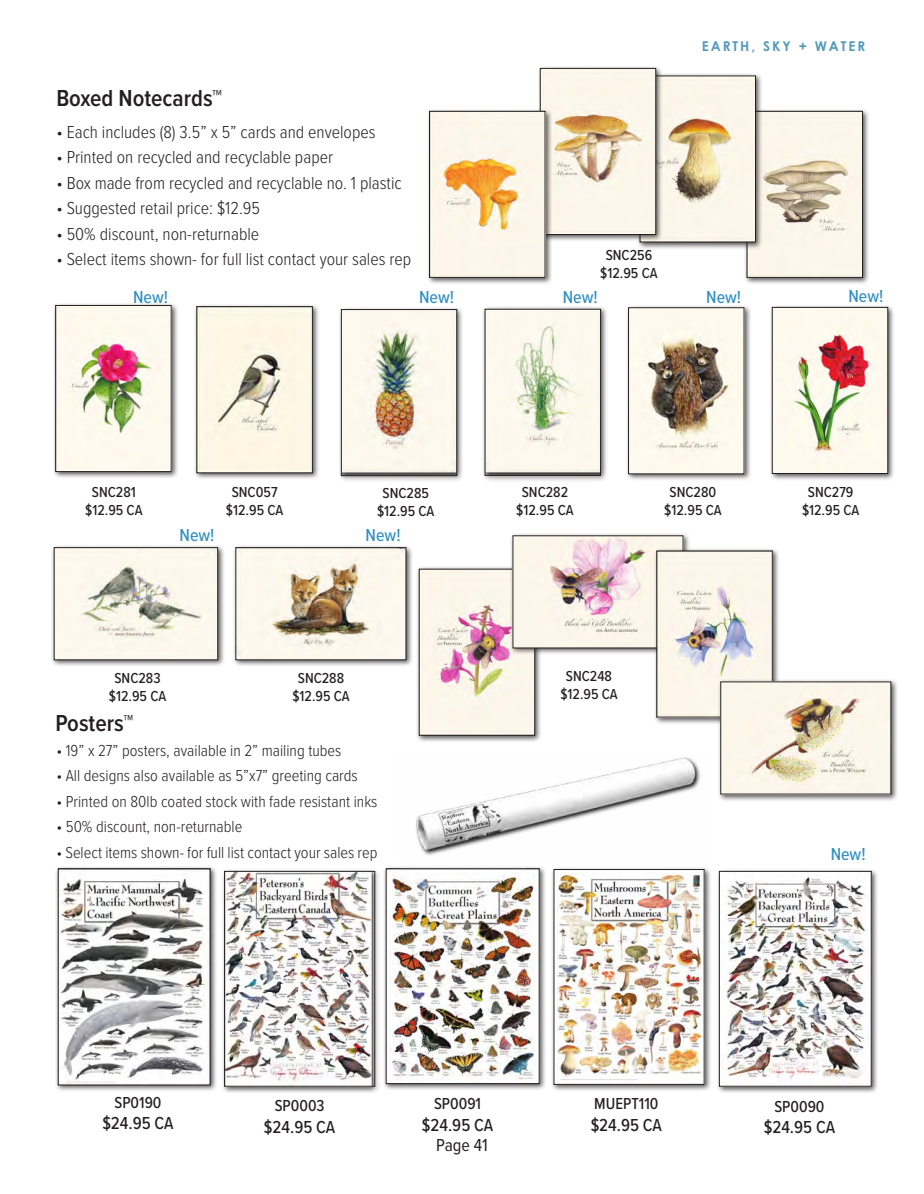
<style>
.page{position:relative;width:924px;height:1194px;background:#fff}
.page>*{position:absolute;margin:0;border:0;box-sizing:border-box;transform-origin:0 0}
.t1{font:600 24px "Proxima Nova Cond";color:#231f20}
.Description_-_catalo{font:300 18px "Proxima Nova Cond";color:#231f20}
.t2{font:500 18px "Proxima Nova Cond";color:#231f20}
.t3{font:500 18px "Proxima Nova Cond";color:#3090c2}
.t4{font:18px "Proxima Nova Cond";color:#231f20}
.Description_-_catalo-2{font:300 16.5px "Proxima Nova Cond";color:#231f20}
.t5{font:500 16.5px "Proxima Nova Cond";color:#231f20}
.t6{font:500 15px "Proxima Nova Cond";color:#231f20}
.PAGE_TITLE{font:700 13.5px "Century Gothic";letter-spacing:.15em;color:#539abd}
</style>
<div class="page">
<div style="left:744px;top:108px;width:126px;height:177px;background:#231f20;opacity:.75"></div>
<img style="left:749px;top:113px;width:112px;height:163px">
<div style="left:747px;top:111px;width:116px;height:167px;border:1px solid #231f20"></div>
<div style="left:637px;top:73px;width:126px;height:176px;background:#231f20;opacity:.75"></div>
<img style="left:663px;top:78px;width:91px;height:162px">
<div style="left:640px;top:76px;width:116px;height:166px;border:1px solid #231f20"></div>
<div style="left:537px;top:65px;width:126px;height:177px;background:#231f20;opacity:.75"></div>
<img style="left:542px;top:70px;width:112px;height:163px">
<div style="left:540px;top:68px;width:116px;height:167px;border:1px solid #231f20"></div>
<div style="left:716px;top:868px;width:163px;height:225px;background:#231f20;opacity:.75"></div>
<img style="left:721px;top:873px;width:148px;height:211px">
<div style="left:719px;top:871px;width:152px;height:215px;border:1px solid #231f20"></div>
<div style="left:222px;top:868px;width:160px;height:225px;background:#231f20;opacity:.75"></div>
<img style="left:226px;top:873px;width:147px;height:211px">
<div style="left:224px;top:871px;width:151px;height:215px;border:1px solid #231f20"></div>
<div style="left:383px;top:866px;width:164px;height:225px;background:#231f20;opacity:.75"></div>
<img style="left:388px;top:871px;width:149px;height:211px">
<div style="left:551px;top:866px;width:160px;height:226px;background:#231f20;opacity:.75"></div>
<img style="left:556px;top:871px;width:146px;height:212px">
<div style="left:554px;top:869px;width:150px;height:216px;border:1px solid #231f20"></div>
<div style="left:233px;top:545px;width:180px;height:122px;background:#231f20;opacity:.75"></div>
<img style="left:238px;top:549px;width:166px;height:109px">
<div style="left:236px;top:547px;width:170px;height:113px;border:1px solid #231f20"></div>
<div style="left:426px;top:108px;width:126px;height:177px;background:#231f20;opacity:.75"></div>
<img style="left:431px;top:113px;width:112px;height:163px">
<div style="left:429px;top:111px;width:116px;height:167px;border:1px solid #231f20"></div>
<div style="left:55px;top:866px;width:163px;height:226px;background:#231f20;opacity:.75"></div>
<img style="left:60px;top:871px;width:148px;height:212px">
<img style="left:416px;top:757px;width:285px;height:98px">
<div style="left:51px;top:545px;width:174px;height:122px;background:#231f20;opacity:.75"></div>
<img style="left:56px;top:549px;width:160px;height:109px">
<div style="left:54px;top:547px;width:164px;height:113px;border:1px solid #231f20"></div>
<div style="left:482px;top:306px;width:126px;height:177px;background:#231f20;opacity:.75"></div>
<img style="left:487px;top:311px;width:112px;height:163px">
<div style="left:485px;top:309px;width:116px;height:167px;border:1px solid #231f20"></div>
<div style="left:416px;top:566px;width:126px;height:177px;background:#231f20;opacity:.75"></div>
<img style="left:421px;top:571px;width:112px;height:162px">
<div style="left:419px;top:569px;width:116px;height:166px;border:1px solid #231f20"></div>
<div style="left:194px;top:304px;width:126px;height:176px;background:#231f20;opacity:.75"></div>
<img style="left:199px;top:309px;width:112px;height:162px">
<div style="left:197px;top:307px;width:116px;height:166px;border:1px solid #231f20"></div>
<div style="left:53px;top:302px;width:125px;height:177px;background:#231f20;opacity:.75"></div>
<img style="left:57px;top:307px;width:112px;height:163px">
<div style="left:55px;top:305px;width:116px;height:167px;border:1px solid #231f20"></div>
<div style="left:338px;top:306px;width:126px;height:177px;background:#231f20;opacity:.75"></div>
<img style="left:343px;top:311px;width:112px;height:163px">
<div style="left:341px;top:309px;width:116px;height:167px;border:1px solid #231f20"></div>
<div style="left:769px;top:304px;width:126px;height:177px;background:#231f20;opacity:.75"></div>
<img style="left:774px;top:309px;width:112px;height:163px">
<div style="left:772px;top:307px;width:116px;height:167px;border:1px solid #231f20"></div>
<div style="left:625px;top:305px;width:126px;height:176px;background:#231f20;opacity:.75"></div>
<img style="left:630px;top:310px;width:112px;height:162px">
<div style="left:628px;top:308px;width:116px;height:166px;border:1px solid #231f20"></div>
<div style="left:510px;top:533px;width:180px;height:122px;background:#231f20;opacity:.75"></div>
<img style="left:515px;top:538px;width:166px;height:108px">
<div style="left:654px;top:548px;width:126px;height:176px;background:#231f20;opacity:.75"></div>
<img style="left:659px;top:553px;width:111px;height:162px">
<div style="left:718px;top:679px;width:180px;height:122px;background:#231f20;opacity:.75"></div>
<img style="left:723px;top:684px;width:166px;height:108px">
<p class="t1" style="left:56px;top:81px;width:167px">Boxed Notecards™</p>
<p class="Description_-_catalo" style="left:56px;top:118px;width:321px">• Each includes (8) 3.5” x 5” cards and envelopes</p>
<p class="Description_-_catalo" style="left:56px;top:144px;width:278px">• Printed on recycled and recyclable paper</p>
<p class="Description_-_catalo" style="left:56px;top:169px;width:347px">• Box made from recycled and recyclable no. 1 plastic</p>
<p class="Description_-_catalo" style="left:56px;top:195px;width:205px">• Suggested retail price: $12.95</p>
<p class="Description_-_catalo" style="left:56px;top:220px;width:204px">• 50% discount, non-returnable</p>
<p class="Description_-_catalo" style="left:56px;top:246px;width:356px">• Select items shown- for full list contact your sales rep</p>
<p class="t3" style="left:133px;top:284px;width:36px">New!</p>
<p class="t3" style="left:419px;top:284px;width:36px">New!</p>
<p class="PAGE_TITLE" style="left:702px;top:36px;width:165px">EARTH, SKY + WATER</p>
<p class="t6" style="left:606px;top:244px;width:48px">SNC256</p>
<p class="t6" style="left:600px;top:262px;width:59px">$12.95 CA</p>
<p class="t3" style="left:563px;top:283px;width:36px">New!</p>
<p class="t3" style="left:706px;top:283px;width:36px">New!</p>
<p class="t3" style="left:848px;top:283px;width:36px">New!</p>
<p class="t6" style="left:92px;top:481px;width:45px">SNC281</p>
<p class="t6" style="left:85px;top:499px;width:59px">$12.95 CA</p>
<p class="t6" style="left:232px;top:481px;width:47px">SNC057</p>
<p class="t6" style="left:226px;top:499px;width:59px">$12.95 CA</p>
<p class="t6" style="left:383px;top:482px;width:48px">SNC285</p>
<p class="t6" style="left:377px;top:500px;width:59px">$12.95 CA</p>
<p class="t3" style="left:180px;top:522px;width:36px">New!</p>
<p class="t3" style="left:366px;top:522px;width:36px">New!</p>
<p class="t6" style="left:114px;top:667px;width:48px">SNC283</p>
<p class="t6" style="left:109px;top:685px;width:59px">$12.95 CA</p>
<p class="t1" style="left:55px;top:705px;width:79px">Posters™</p>
<p class="t6" style="left:298px;top:667px;width:48px">SNC288</p>
<p class="t6" style="left:292px;top:685px;width:59px">$12.95 CA</p>
<p class="Description_-_catalo-2" style="left:56px;top:738px;width:287px">• 19” x 27” posters, available in 2” mailing tubes</p>
<p class="Description_-_catalo-2" style="left:56px;top:764px;width:303px">• All designs also available as 5”x7” greeting cards</p>
<p class="Description_-_catalo-2" style="left:56px;top:789px;width:323px">• Printed on 80lb coated stock with fade resistant inks</p>
<p class="Description_-_catalo-2" style="left:56px;top:815px;width:187px">• 50% discount, non-returnable</p>
<p class="Description_-_catalo-2" style="left:56px;top:840px;width:323px">• Select items shown- for full list contact your sales rep</p>
<p class="t6" style="left:522px;top:481px;width:48px">SNC282</p>
<p class="t6" style="left:516px;top:499px;width:59px">$12.95 CA</p>
<p class="t6" style="left:670px;top:481px;width:48px">SNC280</p>
<p class="t6" style="left:664px;top:499px;width:59px">$12.95 CA</p>
<p class="t6" style="left:566px;top:665px;width:48px">SNC248</p>
<p class="t6" style="left:560px;top:683px;width:59px">$12.95 CA</p>
<p class="t6" style="left:808px;top:481px;width:47px">SNC279</p>
<p class="t6" style="left:802px;top:499px;width:59px">$12.95 CA</p>
<p class="t3" style="left:831px;top:841px;width:36px">New!</p>
<p class="t5" style="left:114px;top:1090px;width:49px">SP0190</p>
<p class="t2" style="left:102px;top:1110px;width:73px">$24.95 CA</p>
<p class="t5" style="left:275px;top:1093px;width:51px">SP0003</p>
<p class="t2" style="left:264px;top:1113px;width:73px">$24.95 CA</p>
<p class="t5" style="left:434px;top:1092px;width:49px">SP0091</p>
<p class="t2" style="left:422px;top:1112px;width:73px">$24.95 CA</p>
<p class="t4" style="left:436px;top:1132px;width:53px">Page 41</p>
<p class="t5" style="left:594px;top:1092px;width:66px">MUEPT110</p>
<p class="t2" style="left:591px;top:1112px;width:73px">$24.95 CA</p>
<p class="t5" style="left:774px;top:1094px;width:52px">SP0090</p>
<p class="t2" style="left:764px;top:1114px;width:73px">$24.95 CA</p>
</div>
